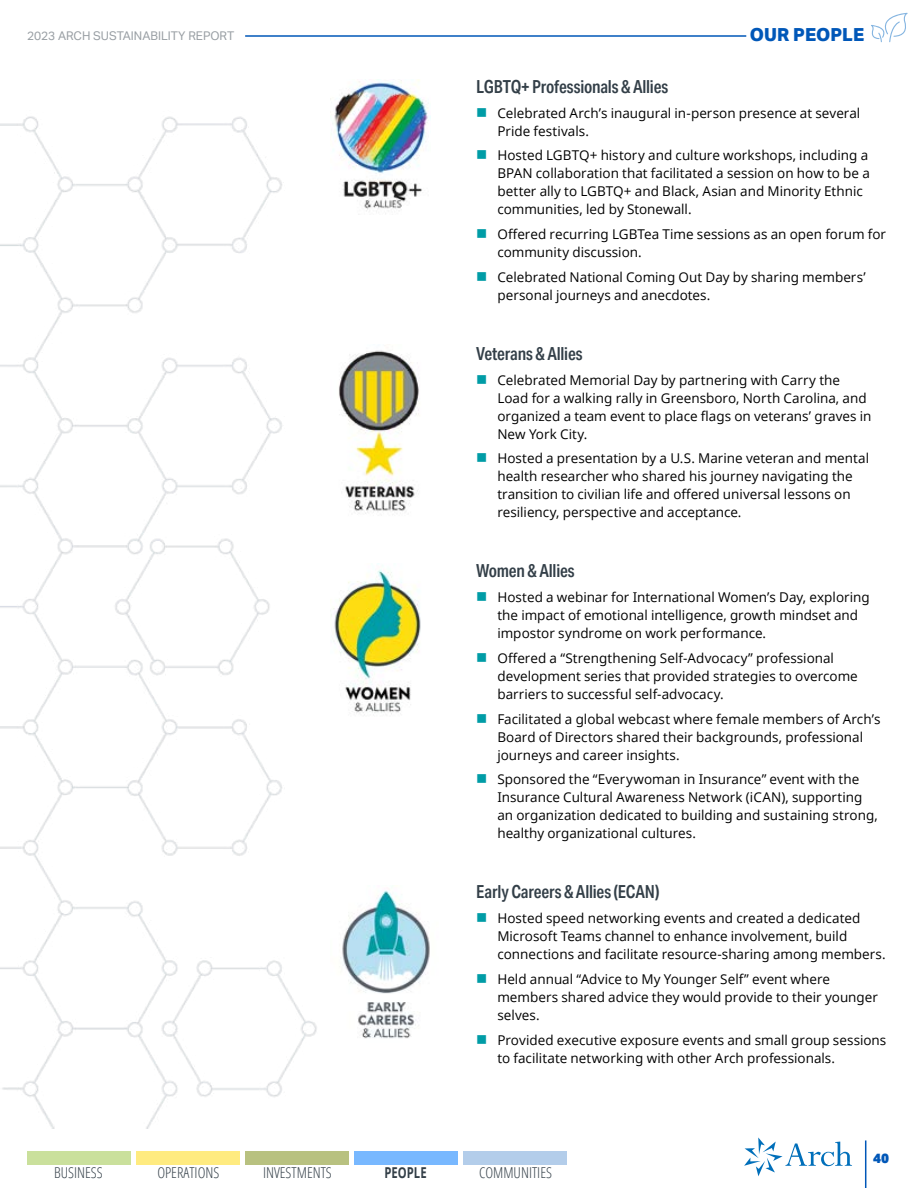
<style>
.page{position:relative;width:918px;height:1188px;background:#fff}
.page>*{position:absolute;margin:0;border:0;box-sizing:border-box;transform-origin:0 0}
.t1{font:600 18px "Aktiv Grotesk Cd";letter-spacing:-.01em;color:#333f48;scale:.95 1}
.t2{font:800 18px "Aktiv Grotesk";color:#0057b8}
.t3{font:300 condensed 15px "Open Sans";color:#333f48}
.t4{font:700 15px "Open Sans";color:#333f48;scale:.75 1}
.t5{font:13.5px/18px "Open Sans";color:#000}
.t6{font:900 13.5px "Aktiv Grotesk";color:#0057b8}
.t7{font:12px "Aktiv Grotesk";color:#999fa4}
</style>
<div class="page">
<svg style="left:744px;top:1137px;width:108px;height:39px"></svg>
<hr style="left:865px;top:1140px;width:1px;height:48px;background:#0057b8">
<hr style="left:245px;top:35px;width:501px;height:2px;background:#0057b8">
<svg style="left:871px;top:13px;width:37px;height:29px"></svg>
<div style="left:27px;top:1151px;width:104px;height:13px;background:#cae09c"></div>
<div style="left:136px;top:1151px;width:104px;height:13px;background:#ffeb80"></div>
<div style="left:245px;top:1151px;width:104px;height:13px;background:#b8c180"></div>
<div style="left:354px;top:1151px;width:104px;height:13px;background:#78b8ff"></div>
<div style="left:463px;top:1151px;width:104px;height:13px;background:#b3cdea"></div>
<img style="left:330px;top:80px;width:101px;height:134px">
<img style="left:339px;top:350px;width:80px;height:164px">
<img style="left:331px;top:570px;width:90px;height:145px">
<img style="left:342px;top:890px;width:88px;height:149px">
<img style="left:0;top:116px;width:317px;height:1013px">
<p class="t7" style="left:27px;top:29px;width:209px">2023 ARCH SUSTAINABILITY REPORT</p>
<h1 class="t2" style="left:750px;top:25px;width:116px">OUR PEOPLE</h1>
<h1 class="t1" style="left:476px;top:76px;width:204px">LGBTQ+ Professionals &amp; Allies</h1>
<p class="t5" style="left:497px;top:103px;width:364px">Celebrated Arch’s inaugural in-person presence at several<br>Pride festivals.</p>
<p class="t5" style="left:497px;top:146px;width:374px">Hosted LGBTQ+ history and culture workshops, including a BPAN collaboration that facilitated a session on how to be a better ally to LGBTQ+ and Black, Asian and Minority Ethnic communities, led by Stonewall.</p>
<p class="t5" style="left:497px;top:225px;width:390px">Offered recurring LGBTea Time sessions as an open forum for community discussion.</p>
<p class="t5" style="left:497px;top:268px;width:370px">Celebrated National Coming Out Day by sharing members’ personal journeys and anecdotes.</p>
<h1 class="t1" style="left:476px;top:343px;width:114px">Veterans &amp; Allies</h1>
<p class="t5" style="left:497px;top:370px;width:376px">Celebrated Memorial Day by partnering with Carry the Load for a walking rally in Greensboro, North Carolina, and organized a team event to place flags on veterans’ graves in New York City.</p>
<p class="t5" style="left:497px;top:449px;width:373px">Hosted a presentation by a U.S. Marine veteran and mental health researcher who shared his journey navigating the transition to civilian life and offered universal lessons on resiliency, perspective and acceptance.</p>
<h1 class="t1" style="left:476px;top:561px;width:105px">Women &amp; Allies</h1>
<p class="t5" style="left:497px;top:588px;width:374px">Hosted a webinar for International Women’s Day, exploring the impact of emotional intelligence, growth mindset and impostor syndrome on work performance.</p>
<p class="t5" style="left:497px;top:649px;width:362px">Offered a “Strengthening Self-Advocacy” professional development series that provided strategies to overcome barriers to successful self-advocacy.</p>
<p class="t5" style="left:497px;top:709px;width:385px">Facilitated a global webcast where female members of Arch’s<br>Board of Directors shared their backgrounds, professional journeys and career insights.</p>
<p class="t5" style="left:497px;top:770px;width:382px">Sponsored the “Everywoman in Insurance” event with the Insurance Cultural Awareness Network (iCAN), supporting an organization dedicated to building and sustaining strong, healthy organizational cultures.</p>
<h1 class="t1" style="left:476px;top:882px;width:195px">Early Careers &amp; Allies (ECAN)</h1>
<p class="t5" style="left:497px;top:909px;width:390px">Hosted speed networking events and created a dedicated<br>Microsoft Teams channel to enhance involvement, build connections and facilitate resource-sharing among members.</p>
<p class="t5" style="left:497px;top:970px;width:382px">Held annual “Advice to My Younger Self” event where members shared advice they would provide to their younger selves.</p>
<p class="t5" style="left:497px;top:1030px;width:390px">Provided executive exposure events and small group sessions to facilitate networking with other Arch professionals.</p>
<p class="t3" style="left:54px;top:1163px;width:50px">BUSINESS</p>
<p class="t3" style="left:157px;top:1163px;width:64px">OPERATIONS</p>
<p class="t3" style="left:263px;top:1163px;width:70px">INVESTMENTS</p>
<p class="t4" style="left:385px;top:1162px;width:58px">PEOPLE</p>
<p class="t3" style="left:479px;top:1163px;width:74px">COMMUNITIES</p>
<p class="t6" style="left:873px;top:1149px;width:17px">40</p>
</div>
